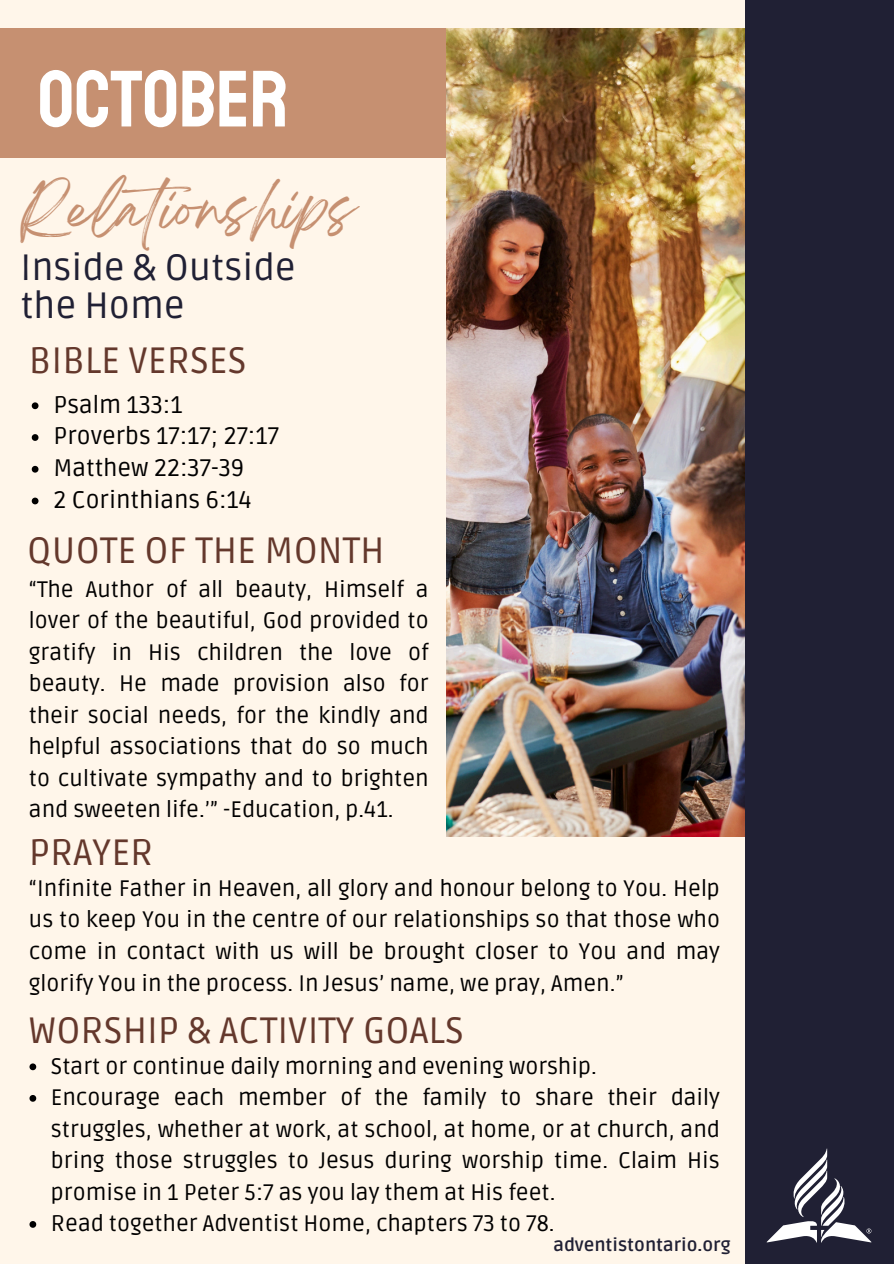
<style>
.page{position:relative;width:894px;height:1264px;background:#fff}
.page>*{position:absolute;margin:0;border:0;box-sizing:border-box;transform-origin:0 0}
.t1{font:79.95px "Staatliches";color:#fff}
.t2{font:49.5px "Breathing";color:#c69071}
.t3{font:36.75px "Ruda";color:#64382c}
.t4{font:36.75px/38.2px "Ruda";color:#202034}
.t5{font:24px "Ruda";color:#000}
.t6{font:22.5px/31.5px "Ruda";color:#000;text-align:justify}
.t7{font:700 18px "Ruda";color:#202034}
</style>
<div class="page">
<div style="left:0;top:0;width:893px;height:1263px;background:#fff6ea"></div>
<div style="left:0;top:29px;width:564px;height:129px;background:#c69071"></div>
<img style="left:446px;top:29px;width:299px;height:807px">
<div style="left:745px;top:0;width:148px;height:1263px;background:#202034"></div>
<svg style="left:766px;top:1148px;width:105px;height:94px"></svg>
<svg style="left:29px;top:1063px;width:7px;height:7px"></svg>
<svg style="left:29px;top:1095px;width:7px;height:6px"></svg>
<svg style="left:29px;top:1221px;width:7px;height:6px"></svg>
<svg style="left:32px;top:402px;width:6px;height:7px"></svg>
<svg style="left:32px;top:434px;width:6px;height:7px"></svg>
<svg style="left:32px;top:466px;width:6px;height:6px"></svg>
<svg style="left:32px;top:497px;width:6px;height:7px"></svg>
<p class="t1" style="left:38px;top:50px;width:252px">OCTOBER</p>
<h1 class="t2" style="left:21px;top:194px;width:336px">Relationships</h1>
<p class="t4" style="left:21px;top:249px;width:276px">Inside &amp; Outside the Home</p>
<h4 class="t3" style="left:29px;top:339px;width:219px">BIBLE VERSES</h4>
<p class="t5" style="left:53px;top:390px;width:131px">Psalm 133:1</p>
<h3 class="t5" style="left:53px;top:422px;width:227px">Proverbs 17:17; 27:17</h3>
<p class="t5" style="left:53px;top:454px;width:192px">Matthew 22:37-39</p>
<h3 class="t5" style="left:53px;top:485px;width:200px">2 Corinthians 6:14</h3>
<h3 class="t3" style="left:27px;top:528px;width:359px">QUOTE OF THE MONTH</h3>
<p class="t6" style="left:29px;top:574px;width:401px">“The Author of all beauty, Himself a lover of the beautiful, God provided to gratify in His children the love of beauty. He made provision also for their social needs, for the kindly and helpful associations that do so much to cultivate sympathy and to brighten and sweeten life.’” -Education, p.41.</p>
<p class="t3" style="left:29px;top:831px;width:126px">PRAYER</p>
<p class="t6" style="left:29px;top:873px;width:692px">“Infinite Father in Heaven, all glory and honour belong to You. Help us to keep You in the centre of our relationships so that those who come in contact with us will be brought closer to You and may glorify You in the process. In Jesus’ name, we pray, Amen.”</p>
<p class="t3" style="left:29px;top:1008px;width:436px">WORSHIP &amp; ACTIVITY GOALS</p>
<p class="t6" style="left:51px;top:1050px;width:547px">Start or continue daily morning and evening worship.</p>
<p class="t6" style="left:51px;top:1082px;width:670px">Encourage each member of the family to share their daily struggles, whether at work, at school, at home, or at church, and bring those struggles to Jesus during worship time. Claim His promise in 1 Peter 5:7 as you lay them at His feet.</p>
<h3 class="t6" style="left:51px;top:1208px;width:505px">Read together Adventist Home, chapters 73 to 78.</h3>
<h2 class="t7" style="left:553px;top:1233px;width:179px">adventistontario.org</h2>
</div>
